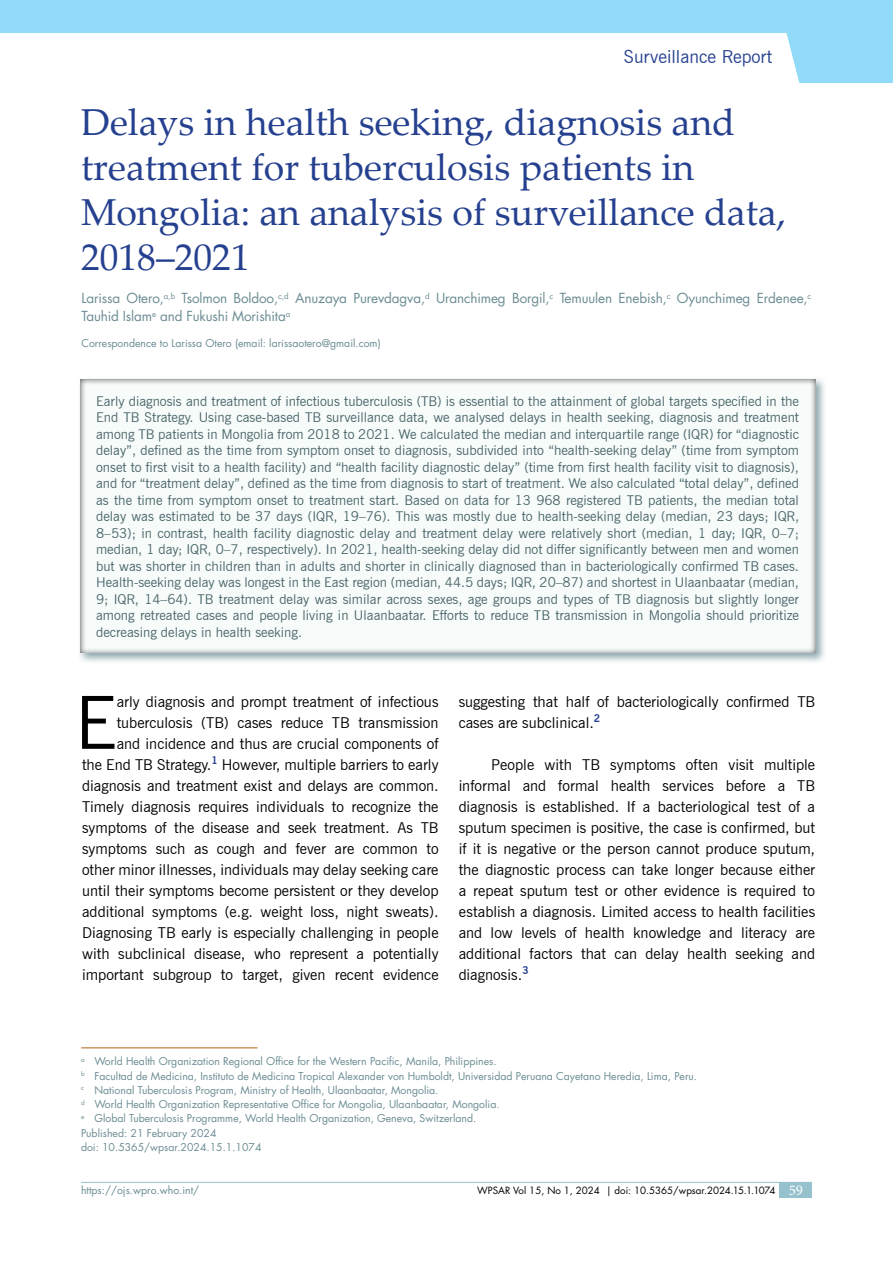
<style>
.page{position:relative;width:893px;height:1263px;background:#fff}
.page>*{position:absolute;margin:0;border:0;box-sizing:border-box;transform-origin:0 0}
.t1{font:73.05px "News Gothic BT";color:#000}
.t2{font:37.5px/45px "Palatino Linotype";color:#25408f}
.t3{font:18px "News Gothic BT";color:#25408f}
.t4{font:15px/21px "News Gothic BT";color:#000;text-align:right}
.t5{font:13.5px/16.5px "News Gothic BT";color:#4b656a;text-align:justify}
.t6{font:13.5px/18px "Futura LT";letter-spacing:-.01em;color:#6b8c93}
.t7{font:10.5px/14.2px "Futura LT";color:#6b8c93}
.t8{font:9.75px "Futura LT";color:#000}
.s1{font-family:"Minion Pro";font-size:15px;color:#fff}
</style>
<div class="page">
<hr style="left:81px;top:1182px;width:731px;height:1px;background:#96c2cd">
<div style="left:780px;top:1182px;width:32px;height:15px;background:#96c2cd"></div>
<div style="left:0;top:0;width:893px;height:82px;background:#91dbf8"></div>
<div style="left:0;top:33px;width:800px;height:50px;background:#fff"></div>
<hr style="left:81px;top:1047px;width:177px;height:1px;background:#b66113">
<div style="left:78px;top:377px;width:748px;height:288px;background:#6b8c93;opacity:.75"></div>
<div style="left:67px;top:369px;width:762px;height:286px;background:#f7fcfb"></div>
<h3 class="t3" style="left:624px;top:46px;width:150px">Surveillance Report</h3>
<h3 class="t3" style="left:686px;top:46px;width:88px">Article type</h3>
<h2 class="t2" style="left:81px;top:99px;width:707px">Delays in health seeking, diagnosis and treatment for tuberculosis patients in Mongolia: an analysis of surveillance data, 2018–2021</h2>
<p class="t6" style="left:81px;top:289px;width:731px">Larissa Otero,<sup>a,b</sup> Tsolmon Boldoo,<sup>c,d</sup> Anuzaya Purevdagva,<sup>d</sup> Uranchimeg Borgil,<sup>c</sup> Temuulen Enebish,<sup>c</sup> Oyunchimeg Erdenee,<sup>c<br></sup>Tauhid Islam<sup>e</sup> and Fukushi Morishita<sup>a</sup></p>
<p class="t7" style="left:81px;top:336px;width:301px">Correspondence to Larissa Otero (email: larissaotero@gmail.com)</p>
<p class="t5" style="left:96px;top:392px;width:704px">Early diagnosis and treatment of infectious tuberculosis (TB) is essential to the attainment of global targets specified in the End TB Strategy. Using case-based TB surveillance data, we analysed delays in health seeking, diagnosis and treatment among TB patients in Mongolia from 2018 to 2021. We calculated the median and interquartile range (IQR) for “diagnostic delay”, defined as the time from symptom onset to diagnosis, subdivided into “health-seeking delay” (time from symptom onset to first visit to a health facility) and “health facility diagnostic delay” (time from first health facility visit to diagnosis), and for “treatment delay”, defined as the time from diagnosis to start of treatment. We also calculated “total delay”, defined as the time from symptom onset to treatment start. Based on data for 13 968 registered TB patients, the median total delay was estimated to be 37 days (IQR, 19–76). This was mostly due to health-seeking delay (median, 23 days; IQR, 8–53); in contrast, health facility diagnostic delay and treatment delay were relatively short (median, 1 day; IQR, 0–7; median, 1 day; IQR, 0–7, respectively). In 2021, health-seeking delay did not differ significantly between men and women but was shorter in children than in adults and shorter in clinically diagnosed than in bacteriologically confirmed TB cases.<br>Health-seeking delay was longest in the East region (median, 44.5 days; IQR, 20–87) and shortest in Ulaanbaatar (median, 9; IQR, 14–64). TB treatment delay was similar across sexes, age groups and types of TB diagnosis but slightly longer among retreated cases and people living in Ulaanbaatar. Efforts to reduce TB transmission in Mongolia should prioritize decreasing delays in health seeking.</p>
<p class="t4" style="left:82px;top:691px;width:358px">arly diagnosis and prompt treatment of infectious tuberculosis (TB) cases reduce TB transmission<br>and incidence and thus are crucial components of<br>the End TB Strategy.<sup>1</sup> However, multiple barriers to early diagnosis and treatment exist and delays are common.<br>Timely diagnosis requires individuals to recognize the symptoms of the disease and seek treatment. As TB symptoms such as cough and fever are common to other minor illnesses, individuals may delay seeking care until their symptoms become persistent or they develop additional symptoms (e.g. weight loss, night sweats).<br>Diagnosing TB early is especially challenging in people with subclinical disease, who represent a potentially important subgroup to target, given recent evidence</p>
<p class="t4" style="left:459px;top:691px;width:358px;text-align:left">suggesting that half of bacteriologically confirmed TB cases are subclinical.<sup>2</sup></p>
<h1 class="t1" style="left:75px;top:679px;width:43px">E</h1>
<p class="t4" style="left:459px;top:754px;width:358px;text-align:justify;text-indent:32px">People with TB symptoms often visit multiple informal and formal health services before a TB diagnosis is established. If a bacteriological test of a sputum specimen is positive, the case is confirmed, but if it is negative or the person cannot produce sputum, the diagnostic process can take longer because either a repeat sputum test or other evidence is required to establish a diagnosis. Limited access to health facilities and low levels of health knowledge and literacy are additional factors that can delay health seeking and diagnosis.<sup>3</sup></p>
<p class="t7" style="left:81px;top:1054px;width:618px"><sup>a</sup> World Health Organization Regional Office for the Western Pacific, Manila, Philippines.<br><sup>b</sup> Facultad de Medicina, Instituto de Medicina Tropical Alexander von Humboldt, Universidad Peruana Cayetano Heredia, Lima, Peru. <sup>c</sup> National Tuberculosis Program, Ministry of Health, Ulaanbaatar, Mongolia.<br><sup>d</sup> World Health Organization Representative Office for Mongolia, Ulaanbaatar, Mongolia.<br><sup>e</sup> Global Tuberculosis Programme, World Health Organization, Geneva, Switzerland.<br>Published: 21 February 2024<br>doi: 10.5365/wpsar.2024.15.1.1074</p>
<p class="t7" style="left:81px;top:1183px;width:120px">https://ojs.wpro.who.int/</p>
<p class="t8" style="left:477px;top:1184px;width:327px">WPSAR Vol 15, No 1, 2024 | doi: 10.5365/wpsar.2024.15.1.1074 <span class="s1">59</span></p>
</div>
